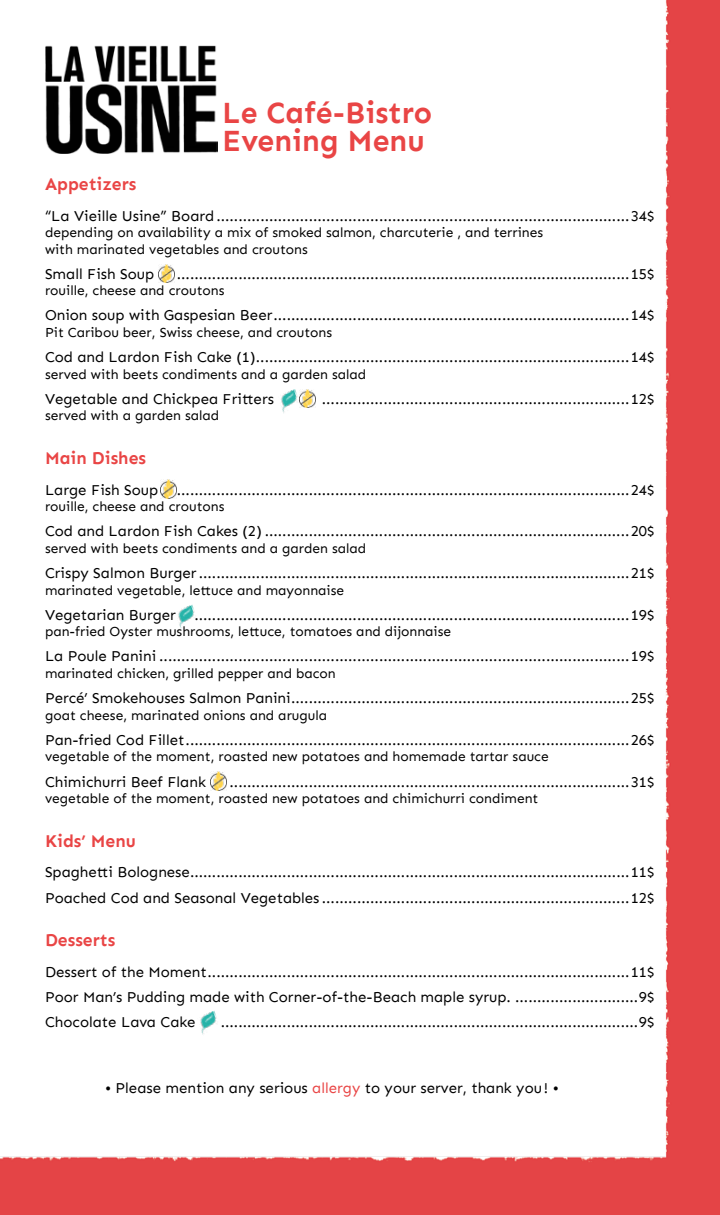
<style>
.page{position:relative;width:720px;height:1215px;background:#fff}
.page>*{position:absolute;margin:0;border:0;box-sizing:border-box;transform-origin:0 0}
.t1{font:700 30px "Sen";color:#e94545}
.t2{font:700 17.5px "Sen";color:#e94545}
.t3{font:15px/25.2px "Sen";color:#000}
.t4{font:13.75px/16.5px "Sen";color:#000}
.s1{color:#e94545}
</style>
<div class="page">
<img style="left:0;top:0;width:720px;height:1215px">
<img style="left:45px;top:45px;width:173px;height:109px">
<img style="left:159px;top:264px;width:15px;height:18px">
<img style="left:160px;top:480px;width:16px;height:18px">
<img style="left:302px;top:389px;width:14px;height:18px">
<img style="left:211px;top:772px;width:16px;height:18px">
<img style="left:174px;top:605px;width:25px;height:25px">
<img style="left:196px;top:1011px;width:25px;height:25px">
<img style="left:277px;top:389px;width:25px;height:25px">
<h1 class="t1" style="left:222px;top:95px;width:211px">Le Café-Bistro</h1>
<h1 class="t1" style="left:222px;top:124px;width:204px">Evening Menu</h1>
<p class="t2" style="left:45px;top:174px;width:93px">Appetizers</p>
<p class="t3" style="left:45px;top:203px;width:611px">“La Vieille Usine” Board..............................................................................................34$</p>
<p class="t4" style="left:45px;top:224px;width:500px">depending on availability a mix of smoked salmon, charcuterie , and terrines with marinated vegetables and croutons</p>
<p class="t3" style="left:45px;top:261px;width:111px">Small Fish Soup</p>
<p class="t3" style="left:177px;top:261px;width:480px">.......................................................................................................15$</p>
<p class="t4" style="left:45px;top:282px;width:181px">rouille, cheese and croutons</p>
<p class="t3" style="left:45px;top:303px;width:611px">Onion soup with Gaspesian Beer.................................................................................14$</p>
<p class="t4" style="left:45px;top:324px;width:289px">Pit Caribou beer, Swiss cheese, and croutons</p>
<p class="t3" style="left:45px;top:344px;width:611px">Cod and Lardon Fish Cake (1).....................................................................................14$</p>
<p class="t4" style="left:45px;top:366px;width:323px">served with beets condiments and a garden salad</p>
<p class="t3" style="left:45px;top:386px;width:231px">Vegetable and Chickpea Fritters</p>
<p class="t3" style="left:322px;top:386px;width:335px">......................................................................12$</p>
<p class="t4" style="left:45px;top:407px;width:176px">served with a garden salad</p>
<p class="t2" style="left:45px;top:448px;width:103px">Main Dishes</p>
<p class="t3" style="left:45px;top:477px;width:612px">Large Fish Soup .......................................................................................................24$</p>
<p class="t4" style="left:45px;top:498px;width:181px">rouille, cheese and croutons</p>
<p class="t3" style="left:45px;top:519px;width:611px">Cod and Lardon Fish Cakes (2) ...................................................................................20$</p>
<p class="t4" style="left:45px;top:540px;width:323px">served with beets condiments and a garden salad</p>
<p class="t3" style="left:45px;top:560px;width:611px">Crispy Salmon Burger..................................................................................................21$</p>
<p class="t4" style="left:45px;top:582px;width:301px">marinated vegetable, lettuce and mayonnaise</p>
<p class="t3" style="left:45px;top:602px;width:611px">Vegetarian Burger ...................................................................................................19$</p>
<p class="t4" style="left:45px;top:623px;width:408px">pan-fried Oyster mushrooms, lettuce, tomatoes and dijonnaise</p>
<p class="t3" style="left:45px;top:644px;width:611px">La Poule Panini ...........................................................................................................19$</p>
<p class="t4" style="left:45px;top:665px;width:292px">marinated chicken, grilled pepper and bacon</p>
<p class="t3" style="left:45px;top:685px;width:611px">Percé’ Smokehouses Salmon Panini.............................................................................25$</p>
<p class="t4" style="left:45px;top:707px;width:284px">goat cheese, marinated onions and arugula</p>
<p class="t3" style="left:45px;top:727px;width:611px">Pan-fried Cod Fillet.....................................................................................................26$</p>
<p class="t4" style="left:45px;top:748px;width:505px">vegetable of the moment, roasted new potatoes and homemade tartar sauce</p>
<p class="t3" style="left:45px;top:769px;width:162px">Chimichurri Beef Flank</p>
<p class="t3" style="left:230px;top:769px;width:427px">...........................................................................................31$</p>
<p class="t4" style="left:45px;top:790px;width:495px">vegetable of the moment, roasted new potatoes and chimichurri condiment</p>
<p class="t2" style="left:45px;top:831px;width:92px">Kids’ Menu</p>
<p class="t3" style="left:45px;top:860px;width:611px">Spaghetti Bolognese....................................................................................................11$<br>Poached Cod and Seasonal Vegetables ......................................................................12$</p>
<p class="t2" style="left:45px;top:930px;width:72px">Desserts</p>
<p class="t3" style="left:45px;top:959px;width:611px;text-align:justify">Dessert of the Moment................................................................................................11$ Poor Man’s Pudding made with Corner-of-the-Beach maple syrup. ............................9$ Chocolate Lava Cake</p>
<p class="t3" style="left:221px;top:1010px;width:436px">...............................................................................................9$</p>
<p class="t3" style="left:105px;top:1076px;width:455px">• Please mention any serious <span class="s1">allergy</span> to your server, thank you! •</p>
</div>
